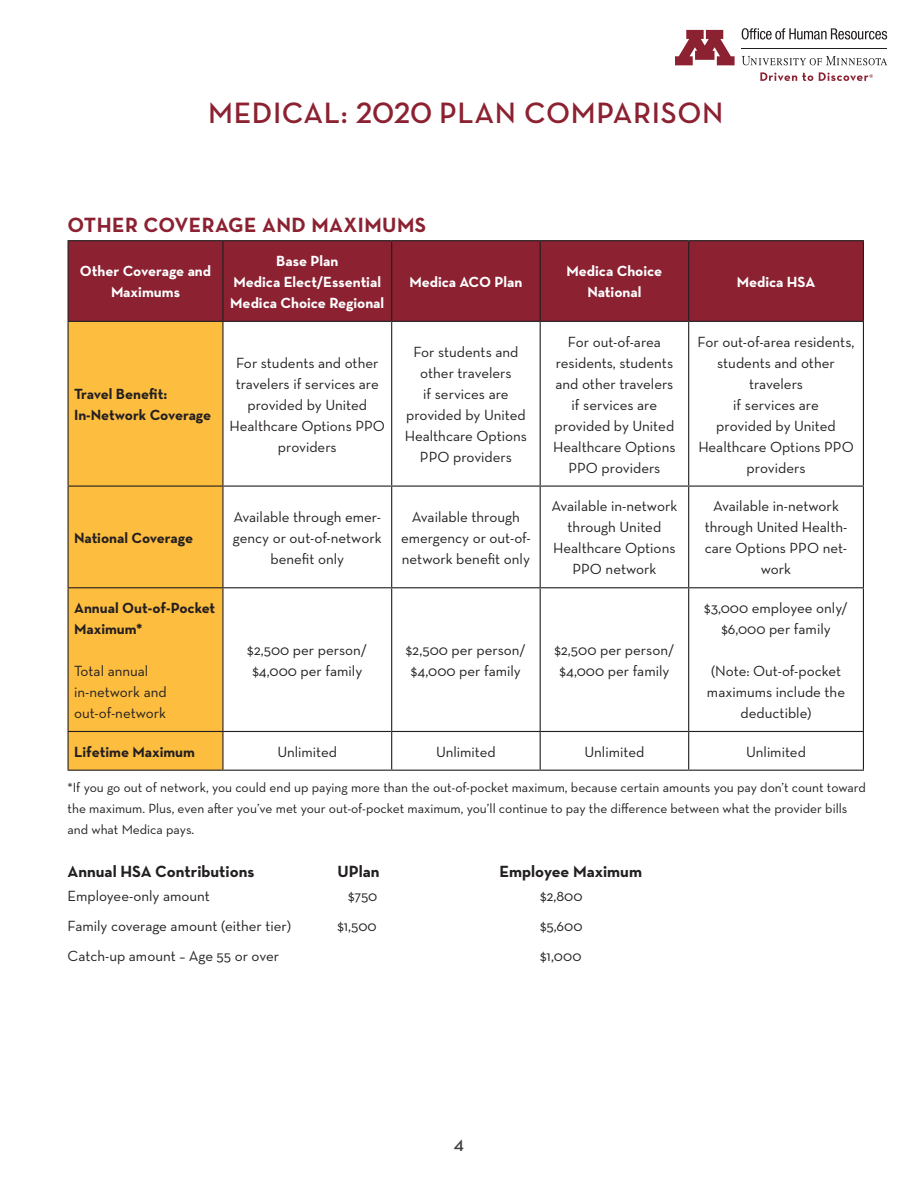
<style>
.page{position:relative;width:918px;height:1188px;background:#fff}
.page>*{position:absolute;margin:0;border:0;box-sizing:border-box;transform-origin:0 0}
.t1{font:600 30px "Neutraface Text";letter-spacing:.02em;color:#8b2131}
.t2{font:700 21px "Neutraface Text";letter-spacing:.02em;color:#8b2131}
.Pa6{font:700 16.5px "Neutraface Text";color:#231f20}
.t3{font:600 16.5px "Neutraface Text";color:#3e3e3f}
.Pa15{font:15px/21px "Neutraface Text";color:#231f20;text-align:center}
.t4{font:700 15px/21px "Neutraface Text";color:#fff;text-align:center}
.t5{font:700 15px/21px "Neutraface Text";color:#231f20}
.Pa1{font:15px "Neutraface Text";color:#231f20}
.Pa6-2{font:13.5px/21px "Neutraface Text";color:#231f20}
</style>
<div class="page">
<div style="left:69px;top:241px;width:794px;height:80px;background:#8b2131"></div>
<div style="left:69px;top:322px;width:153px;height:448px;background:#fdbd3f"></div>
<svg style="left:224px;top:322px;width:639px;height:448px"></svg>
<hr style="left:68px;top:240px;width:155px;height:1px;background:#231f20">
<hr style="left:68px;top:241px;width:1px;height:80px;background:#231f20">
<hr style="left:223px;top:240px;width:169px;height:1px;background:#231f20">
<hr style="left:222px;top:241px;width:2px;height:80px;background:#231f20">
<hr style="left:392px;top:240px;width:148px;height:1px;background:#231f20">
<hr style="left:391px;top:241px;width:1px;height:80px;background:#231f20">
<hr style="left:540px;top:240px;width:149px;height:1px;background:#231f20">
<hr style="left:540px;top:241px;width:1px;height:80px;background:#231f20">
<hr style="left:689px;top:240px;width:175px;height:1px;background:#231f20">
<hr style="left:688px;top:241px;width:1px;height:80px;background:#231f20">
<hr style="left:863px;top:241px;width:1px;height:80px;background:#231f20">
<hr style="left:68px;top:321px;width:155px;height:1px;background:#231f20">
<hr style="left:68px;top:322px;width:1px;height:164px;background:#231f20">
<hr style="left:223px;top:321px;width:169px;height:1px;background:#231f20">
<hr style="left:222px;top:322px;width:2px;height:164px;background:#231f20">
<hr style="left:392px;top:321px;width:148px;height:1px;background:#231f20">
<hr style="left:391px;top:322px;width:1px;height:164px;background:#231f20">
<hr style="left:540px;top:321px;width:149px;height:1px;background:#231f20">
<hr style="left:540px;top:322px;width:1px;height:164px;background:#231f20">
<hr style="left:689px;top:321px;width:175px;height:1px;background:#231f20">
<hr style="left:688px;top:322px;width:1px;height:164px;background:#231f20">
<hr style="left:863px;top:322px;width:1px;height:164px;background:#231f20">
<hr style="left:68px;top:486px;width:155px;height:1px;background:#231f20">
<hr style="left:68px;top:487px;width:1px;height:100px;background:#231f20">
<hr style="left:223px;top:486px;width:169px;height:1px;background:#231f20">
<hr style="left:222px;top:487px;width:2px;height:100px;background:#231f20">
<hr style="left:392px;top:486px;width:148px;height:1px;background:#231f20">
<hr style="left:391px;top:487px;width:1px;height:100px;background:#231f20">
<hr style="left:540px;top:486px;width:149px;height:1px;background:#231f20">
<hr style="left:540px;top:487px;width:1px;height:100px;background:#231f20">
<hr style="left:689px;top:486px;width:175px;height:1px;background:#231f20">
<hr style="left:688px;top:487px;width:1px;height:100px;background:#231f20">
<hr style="left:863px;top:487px;width:1px;height:100px;background:#231f20">
<hr style="left:68px;top:587px;width:155px;height:1px;background:#231f20">
<hr style="left:68px;top:588px;width:1px;height:143px;background:#231f20">
<hr style="left:223px;top:587px;width:169px;height:1px;background:#231f20">
<hr style="left:222px;top:588px;width:2px;height:143px;background:#231f20">
<hr style="left:392px;top:587px;width:148px;height:1px;background:#231f20">
<hr style="left:391px;top:588px;width:1px;height:143px;background:#231f20">
<hr style="left:540px;top:587px;width:149px;height:1px;background:#231f20">
<hr style="left:540px;top:588px;width:1px;height:143px;background:#231f20">
<hr style="left:689px;top:587px;width:175px;height:1px;background:#231f20">
<hr style="left:688px;top:588px;width:1px;height:143px;background:#231f20">
<hr style="left:863px;top:588px;width:1px;height:143px;background:#231f20">
<hr style="left:68px;top:731px;width:155px;height:1px;background:#231f20">
<hr style="left:68px;top:732px;width:1px;height:38px;background:#231f20">
<hr style="left:223px;top:731px;width:169px;height:1px;background:#231f20">
<hr style="left:222px;top:732px;width:2px;height:38px;background:#231f20">
<hr style="left:392px;top:731px;width:148px;height:1px;background:#231f20">
<hr style="left:391px;top:732px;width:1px;height:38px;background:#231f20">
<hr style="left:540px;top:731px;width:149px;height:1px;background:#231f20">
<hr style="left:540px;top:732px;width:1px;height:38px;background:#231f20">
<hr style="left:689px;top:731px;width:175px;height:1px;background:#231f20">
<hr style="left:688px;top:732px;width:1px;height:38px;background:#231f20">
<hr style="left:863px;top:732px;width:1px;height:38px;background:#231f20">
<hr style="left:68px;top:770px;width:155px;height:1px;background:#231f20">
<hr style="left:223px;top:770px;width:169px;height:1px;background:#231f20">
<hr style="left:392px;top:770px;width:148px;height:1px;background:#231f20">
<hr style="left:540px;top:770px;width:149px;height:1px;background:#231f20">
<hr style="left:689px;top:770px;width:175px;height:1px;background:#231f20">
<svg style="left:742px;top:28px;width:145px;height:12px"></svg>
<svg style="left:675px;top:30px;width:60px;height:35px"></svg>
<hr style="left:742px;top:48px;width:145px;height:1px;background:#231f20">
<svg style="left:742px;top:56px;width:145px;height:9px"></svg>
<svg style="left:760px;top:72px;width:53px;height:9px"></svg>
<svg style="left:819px;top:72px;width:54px;height:9px"></svg>
<p class="t1" style="left:208px;top:94px;width:517px">MEDICAL: 2020 PLAN COMPARISON</p>
<p class="t2" style="left:68px;top:212px;width:360px">OTHER COVERAGE AND MAXIMUMS</p>
<p class="t4" style="left:80px;top:261px;width:133px">Other Coverage and<br>Maximums</p>
<p class="t5" style="left:74px;top:383px;width:95px">Travel Benefit:</p>
<p class="t5" style="left:74px;top:404px;width:139px">In-Network Coverage</p>
<p class="t5" style="left:74px;top:527px;width:121px">National Coverage</p>
<p class="t5" style="left:74px;top:597px;width:143px">Annual Out-of-Pocket<br>Maximum*</p>
<p class="Pa15" style="left:74px;top:660px;width:76px">Total annual</p>
<p class="Pa15" style="left:74px;top:681px;width:94px">in-network and</p>
<p class="Pa15" style="left:74px;top:702px;width:94px">out-of-network</p>
<p class="t4" style="left:276px;top:250px;width:64px">Base Plan</p>
<p class="t4" style="left:234px;top:271px;width:149px">Medica Elect/Essential</p>
<p class="t4" style="left:230px;top:292px;width:156px">Medica Choice Regional</p>
<p class="Pa15" style="left:236px;top:352px;width:145px;text-align:left">For students and other travelers if services are</p>
<p class="Pa15" style="left:230px;top:394px;width:157px">provided by United<br>Healthcare Options PPO providers</p>
<p class="t4" style="left:409px;top:271px;width:115px">Medica ACO Plan</p>
<p class="t4" style="left:567px;top:261px;width:97px">Medica Choice<br>National</p>
<p class="t4" style="left:737px;top:271px;width:80px">Medica HSA</p>
<p class="Pa15" style="left:413px;top:341px;width:107px">For students and other travelers</p>
<p class="Pa15" style="left:423px;top:383px;width:87px">if services are</p>
<p class="Pa15" style="left:405px;top:404px;width:124px">provided by United<br>Healthcare Options<br>PPO providers</p>
<p class="Pa15" style="left:555px;top:331px;width:120px">For out-of-area residents, students and other travelers</p>
<p class="Pa15" style="left:572px;top:394px;width:87px">if services are</p>
<p class="Pa15" style="left:553px;top:415px;width:124px">provided by United<br>Healthcare Options<br>PPO providers</p>
<p class="Pa15" style="left:698px;top:331px;width:158px">For out-of-area residents, students and other travelers</p>
<p class="Pa15" style="left:733px;top:394px;width:87px">if services are</p>
<p class="Pa15" style="left:698px;top:415px;width:157px">provided by United<br>Healthcare Options PPO providers</p>
<p class="Pa15" style="left:233px;top:506px;width:150px">Available through emer&shy;gency or out-of-network benefit only</p>
<p class="Pa15" style="left:401px;top:506px;width:131px">Available through emergency or out-of&shy;network benefit only</p>
<p class="Pa15" style="left:552px;top:495px;width:127px">Available in-network through United<br>Healthcare Options<br>PPO network</p>
<p class="Pa15" style="left:705px;top:495px;width:144px">Available in-network through United Health&shy;care Options PPO net&shy;work</p>
<p class="Pa15" style="left:247px;top:639px;width:122px">$2,500 per person/</p>
<p class="Pa15" style="left:252px;top:660px;width:111px">$4,000 per family</p>
<p class="Pa15" style="left:406px;top:639px;width:122px">$2,500 per person/</p>
<p class="Pa15" style="left:411px;top:660px;width:111px">$4,000 per family</p>
<p class="Pa15" style="left:554px;top:639px;width:122px">$2,500 per person/</p>
<p class="Pa15" style="left:559px;top:660px;width:111px">$4,000 per family</p>
<p class="Pa15" style="left:704px;top:597px;width:145px">$3,000 employee only/</p>
<p class="Pa15" style="left:721px;top:618px;width:111px">$6,000 per family</p>
<p class="Pa15" style="left:707px;top:660px;width:140px">(Note: Out-of-pocket maximums include the deductible)</p>
<p class="t5" style="left:74px;top:741px;width:123px">Lifetime Maximum</p>
<p class="Pa15" style="left:277px;top:741px;width:61px">Unlimited</p>
<p class="Pa15" style="left:436px;top:741px;width:61px">Unlimited</p>
<p class="Pa15" style="left:585px;top:741px;width:61px">Unlimited</p>
<p class="Pa15" style="left:746px;top:741px;width:61px">Unlimited</p>
<p class="Pa6-2" style="left:68px;top:777px;width:800px">*If you go out of network, you could end up paying more than the out-of-pocket maximum, because certain amounts you pay don’t count toward the maximum. Plus, even after you’ve met your out-of-pocket maximum, you’ll continue to pay the difference between what the provider bills and what Medica pays.</p>
<p class="Pa6" style="left:68px;top:860px;width:188px">Annual HSA Contributions</p>
<p class="Pa6" style="left:338px;top:860px;width:44px">UPlan</p>
<p class="Pa6" style="left:500px;top:860px;width:144px">Employee Maximum</p>
<p class="Pa1" style="left:68px;top:886px;width:144px">Employee-only amount</p>
<p class="Pa1" style="left:348px;top:886px;width:31px">$750</p>
<p class="Pa1" style="left:540px;top:886px;width:44px">$2,800</p>
<p class="Pa1" style="left:68px;top:916px;width:225px">Family coverage amount (either tier)</p>
<p class="Pa1" style="left:338px;top:916px;width:41px">$1,500</p>
<p class="Pa1" style="left:540px;top:916px;width:44px">$5,600</p>
<p class="Pa15" style="left:68px;top:945px;width:213px">Catch-up amount – Age 55 or over</p>
<p class="Pa15" style="left:540px;top:945px;width:43px">$1,000</p>
<p class="t3" style="left:454px;top:1135px;width:12px">4</p>
</div>
